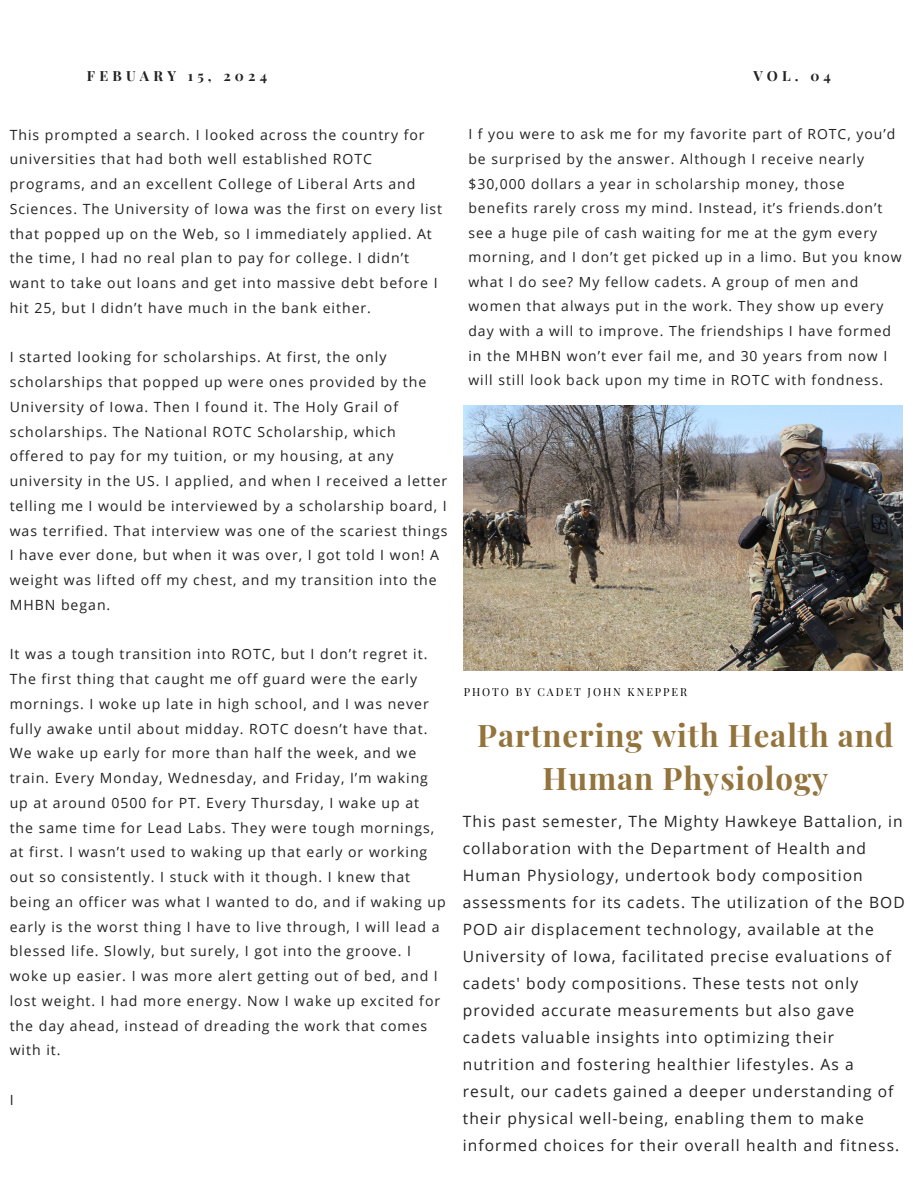
<style>
.page{position:relative;width:918px;height:1188px;background:#fff}
.page>*{position:absolute;margin:0;border:0;box-sizing:border-box;transform-origin:0 0}
.t1{font:700 31.2px/42.8px "Playfair Display";letter-spacing:.03em;color:#93743c;text-align:center}
.t2{font:15.6px/27px "Open Sans";letter-spacing:.07em;color:#222}
.t3{font:14.1px/24.8px "Open Sans";letter-spacing:.07em;color:#222}
.t4{font:13.95px/24.6px "Open Sans";letter-spacing:.07em;color:#222}
.t5{font:700 13.95px "Playfair Display";letter-spacing:.3em;color:#222}
.t6{font:10.95px "Playfair Display";letter-spacing:.18em;color:#000}
</style>
<div class="page">
<img style="left:464px;top:405px;width:438px;height:266px">
<h2 class="t5" style="left:87px;top:66px;width:182px">FEBUARY 15, 2024</h2>
<h4 class="t5" style="left:753px;top:66px;width:79px">VOL. 04</h4>
<h4 class="t3" style="left:10px;top:122px;width:434px">This prompted a search. I looked across the country for universities that had both well established ROTC programs, and an excellent College of Liberal Arts and Sciences. The University of Iowa was the first on every list that popped up on the Web, so I immediately applied. At the time, I had no real plan to pay for college. I didn’t want to take out loans and get into massive debt before I hit 25, but I didn’t have much in the bank either.</h4>
<h4 class="t3" style="left:10px;top:344px;width:439px">I started looking for scholarships. At first, the only scholarships that popped up were ones provided by the University of Iowa. Then I found it. The Holy Grail of scholarships. The National ROTC Scholarship, which offered to pay for my tuition, or my housing, at any university in the US. I applied, and when I received a letter telling me I would be interviewed by a scholarship board, I was terrified. That interview was one of the scariest things I have ever done, but when it was over, I got told I won! A weight was lifted off my chest, and my transition into the MHBN began.</h4>
<h3 class="t3" style="left:10px;top:641px;width:437px">It was a tough transition into ROTC, but I don’t regret it.<br>The first thing that caught me off guard were the early mornings. I woke up late in high school, and I was never fully awake until about midday. ROTC doesn’t have that.<br>We wake up early for more than half the week, and we train. Every Monday, Wednesday, and Friday, I’m waking up at around 0500 for PT. Every Thursday, I wake up at the same time for Lead Labs. They were tough mornings, at first. I wasn’t used to waking up that early or working out so consistently. I stuck with it though. I knew that being an officer was what I wanted to do, and if waking up early is the worst thing I have to live through, I will lead a blessed life. Slowly, but surely, I got into the groove. I woke up easier. I was more alert getting out of bed, and I lost weight. I had more energy. Now I wake up excited for the day ahead, instead of dreading the work that comes with it.</h3>
<h5 class="t3" style="left:10px;top:1087px;width:5px">I</h5>
<p class="t4" style="left:468px;top:122px;width:435px">I f you were to ask me for my favorite part of ROTC, you’d be surprised by the answer. Although I receive nearly $30,000 dollars a year in scholarship money, those benefits rarely cross my mind. Instead, it’s friends.don’t see a huge pile of cash waiting for me at the gym every morning, and I don’t get picked up in a limo. But you know what I do see? My fellow cadets. A group of men and women that always put in the work. They show up every day with a will to improve. The friendships I have formed in the MHBN won’t ever fail me, and 30 years from now I will still look back upon my time in ROTC with fondness.</p>
<h4 class="t6" style="left:464px;top:684px;width:225px">PHOTO BY CADET JOHN KNEPPER</h4>
<p class="t1" style="left:477px;top:713px;width:418px">Partnering with Health and<br>Human Physiology</p>
<h1 class="t2" style="left:463px;top:807px;width:444px">This past semester, The Mighty Hawkeye Battalion, in collaboration with the Department of Health and Human Physiology, undertook body composition assessments for its cadets. The utilization of the BOD POD air displacement technology, available at the University of Iowa, facilitated precise evaluations of cadets' body compositions. These tests not only provided accurate measurements but also gave cadets valuable insights into optimizing their nutrition and fostering healthier lifestyles. As a result, our cadets gained a deeper understanding of their physical well-being, enabling them to make informed choices for their overall health and fitness.</h1>
</div>
